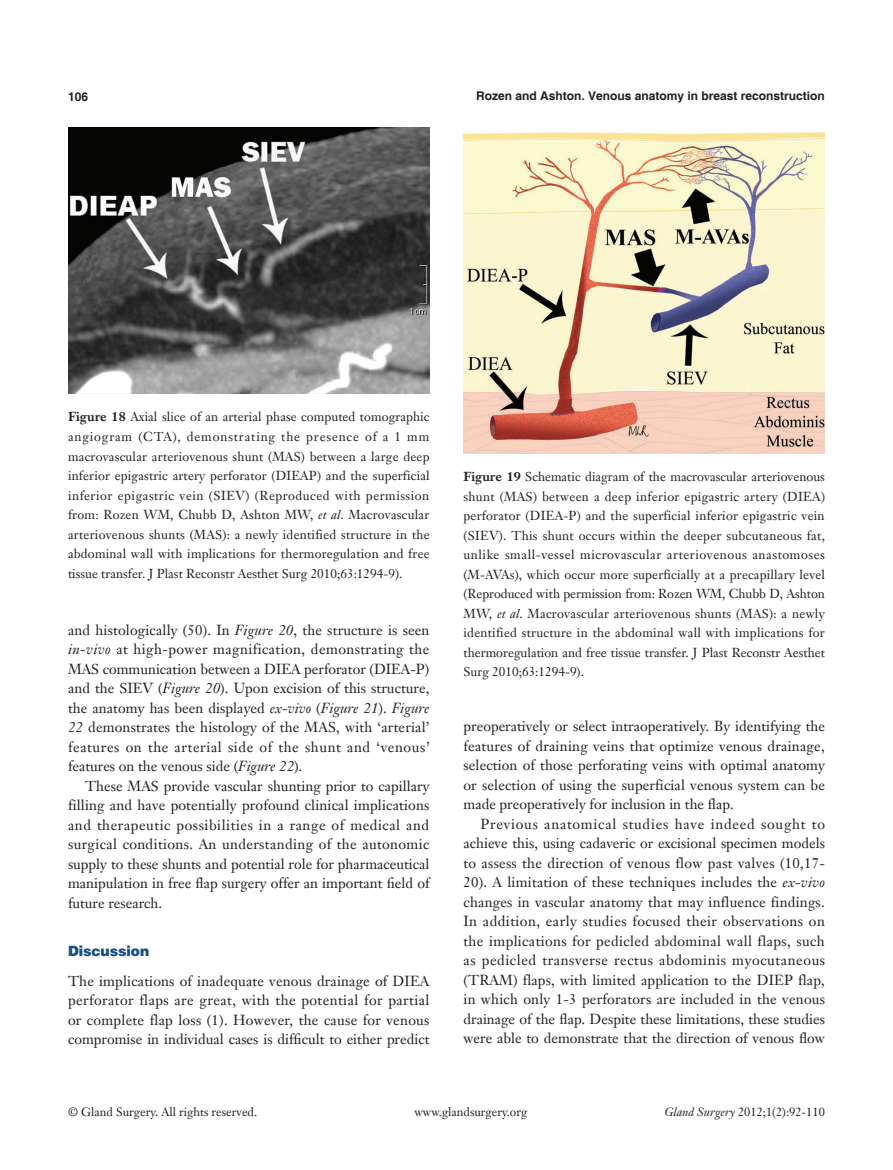
<style>
.page{position:relative;width:893px;height:1170px;background:#fff}
.page>*{position:absolute;margin:0;border:0;box-sizing:border-box;transform-origin:0 0}
.t1{font:14.25px/19.5px "Janson Text LT";color:#231f20;text-align:justify}
.t2{font:900 14.25px "Helvetica";color:#1c5085}
.t3{font:12.75px/19.5px "Janson Text LT";color:#231f20;text-align:justify}
.t4{font:12px "Janson Text LT";color:#231f20}
.t5{font:700 12px "Helvetica";color:#231f20}
.s1{font-weight:700}
.s2{font-style:italic}
</style>
<div class="page">
<img style="left:68px;top:128px;width:361px;height:266px">
<img style="left:463px;top:132px;width:362px;height:321px">
<p class="t5" style="left:68px;top:89px;width:22px">106</p>
<p class="t5" style="left:476px;top:88px;width:350px">Rozen and Ashton. Venous anatomy in breast reconstruction</p>
<p class="t3" style="left:68px;top:407px;width:363px"><span class="s1">Figure 18</span> Axial slice of an arterial phase computed tomographic angiogram (CTA), demonstrating the presence of a 1 mm macrovascular arteriovenous shunt (MAS) between a large deep inferior epigastric artery perforator (DIEAP) and the superficial inferior epigastric vein (SIEV) (Reproduced with permission from: Rozen WM, Chubb D, Ashton MW, <span class="s2">et al</span>. Macrovascular arteriovenous shunts (MAS): a newly identified structure in the abdominal wall with implications for thermoregulation and free tissue transfer. J Plast Reconstr Aesthet Surg 2010;63:1294-9).</p>
<p class="t1" style="left:68px;top:620px;width:363px">and histologically (50). In <span class="s2">Figure 20</span>, the structure is seen <span class="s2">in-vivo</span> at high-power magnification, demonstrating the MAS communication between a DIEA perforator (DIEA-P) and the SIEV (<span class="s2">Figure 20</span>). Upon excision of this structure, the anatomy has been displayed <span class="s2">ex-vivo</span> (<span class="s2">Figure 21</span>). <span class="s2">Figure 22</span> demonstrates the histology of the MAS, with ‘arterial’ features on the arterial side of the shunt and ‘venous’ features on the venous side (<span class="s2">Figure 22</span>).</p>
<p class="t1" style="left:68px;top:776px;width:363px;text-indent:17px">These MAS provide vascular shunting prior to capillary filling and have potentially profound clinical implications and therapeutic possibilities in a range of medical and surgical conditions. An understanding of the autonomic supply to these shunts and potential role for pharmaceutical manipulation in free flap surgery offer an important field of future research.</p>
<p class="t2" style="left:68px;top:941px;width:83px">Discussion</p>
<p class="t1" style="left:68px;top:971px;width:363px">The implications of inadequate venous drainage of DIEA perforator flaps are great, with the potential for partial or complete flap loss (1). However, the cause for venous compromise in individual cases is difficult to either predict</p>
<p class="t3" style="left:463px;top:466px;width:363px"><span class="s1">Figure 19</span> Schematic diagram of the macrovascular arteriovenous shunt (MAS) between a deep inferior epigastric artery (DIEA) perforator (DIEA-P) and the superficial inferior epigastric vein (SIEV). This shunt occurs within the deeper subcutaneous fat, unlike small-vessel microvascular arteriovenous anastomoses (M-AVAs), which occur more superficially at a precapillary level (Reproduced with permission from: Rozen WM, Chubb D, Ashton MW, <span class="s2">et al</span>. Macrovascular arteriovenous shunts (MAS): a newly identified structure in the abdominal wall with implications for thermoregulation and free tissue transfer. J Plast Reconstr Aesthet Surg 2010;63:1294-9).</p>
<p class="t1" style="left:463px;top:716px;width:363px">preoperatively or select intraoperatively. By identifying the features of draining veins that optimize venous drainage, selection of those perforating veins with optimal anatomy or selection of using the superficial venous system can be made preoperatively for inclusion in the flap.</p>
<p class="t1" style="left:463px;top:813px;width:363px;text-indent:17px">Previous anatomical studies have indeed sought to achieve this, using cadaveric or excisional specimen models to assess the direction of venous flow past valves (10,17- 20). A limitation of these techniques includes the <span class="s2">ex-vivo </span>changes in vascular anatomy that may influence findings.<br>In addition, early studies focused their observations on the implications for pedicled abdominal wall flaps, such as pedicled transverse rectus abdominis myocutaneous (TRAM) flaps, with limited application to the DIEP flap, in which only 1-3 perforators are included in the venous drainage of the flap. Despite these limitations, these studies were able to demonstrate that the direction of venous flow</p>
<p class="t4" style="left:68px;top:1104px;width:191px">© Gland Surgery. All rights reserved.</p>
<p class="t4" style="left:414px;top:1104px;width:114px">www.glandsurgery.org</p>
<p class="t4" style="left:664px;top:1104px;width:162px"><span class="s2">Gland Surgery</span> 2012;1(2):92-110</p>
</div>
